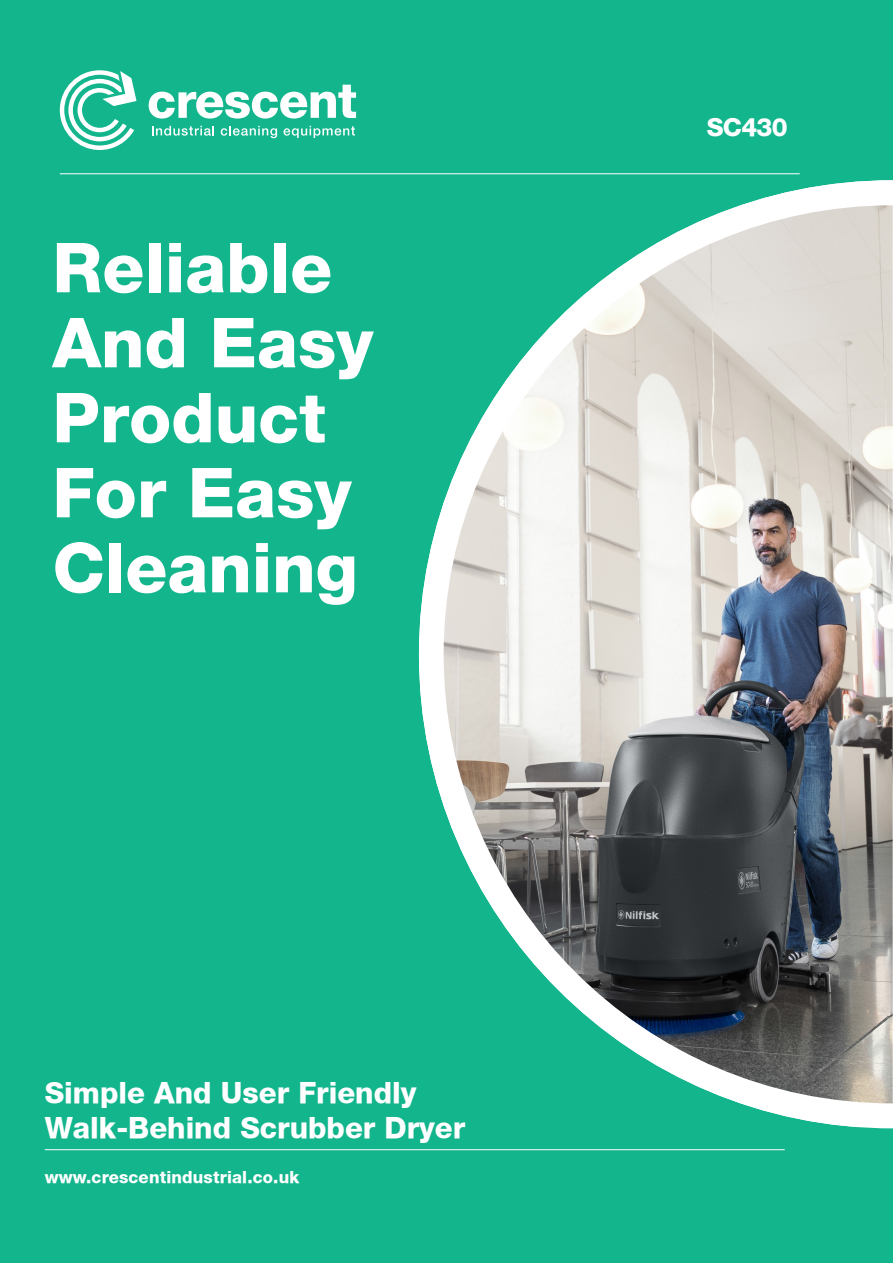
<style>
.page{position:relative;width:893px;height:1263px;background:#12b58c}
.page>*{position:absolute;margin:0;border:0;box-sizing:border-box;transform-origin:0 0}
.t1{font:800 69px/75px "Helvetica Neue";color:#fff}
.t2{font:800 29.25px/35.1px "Helvetica Neue";color:#fff}
.t3{font:800 25.2px "Helvetica Neue";letter-spacing:-.025em;color:#fff}
.t4{font:800 16.8px "Helvetica Neue";letter-spacing:.01em;color:#fff}
</style>
<div class="page">
<svg style="left:60px;top:70px;width:77px;height:80px"></svg>
<svg style="left:152px;top:126px;width:62px;height:10px"></svg>
<svg style="left:221px;top:126px;width:56px;height:12px"></svg>
<svg style="left:284px;top:126px;width:71px;height:12px"></svg>
<svg style="left:149px;top:85px;width:207px;height:34px"></svg>
<hr style="left:60px;top:174px;width:740px;height:1px;background:#fff">
<svg style="left:419px;top:180px;width:474px;height:946px"></svg>
<img style="left:444px;top:205px;width:449px;height:898px">
<hr style="left:45px;top:1149px;width:740px;height:1px;background:#fff">
<h1 class="t1" style="left:52px;top:230px;width:322px">Reliable<br>And Easy<br>Product<br>For Easy<br>Cleaning</h1>
<p class="t2" style="left:45px;top:1075px;width:422px">Simple And User Friendly<br>Walk-Behind Scrubber Dryer</p>
<p class="t4" style="left:45px;top:1167px;width:256px">www.crescentindustrial.co.uk</p>
<p class="t3" style="left:707px;top:112px;width:82px">SC430</p>
</div>
